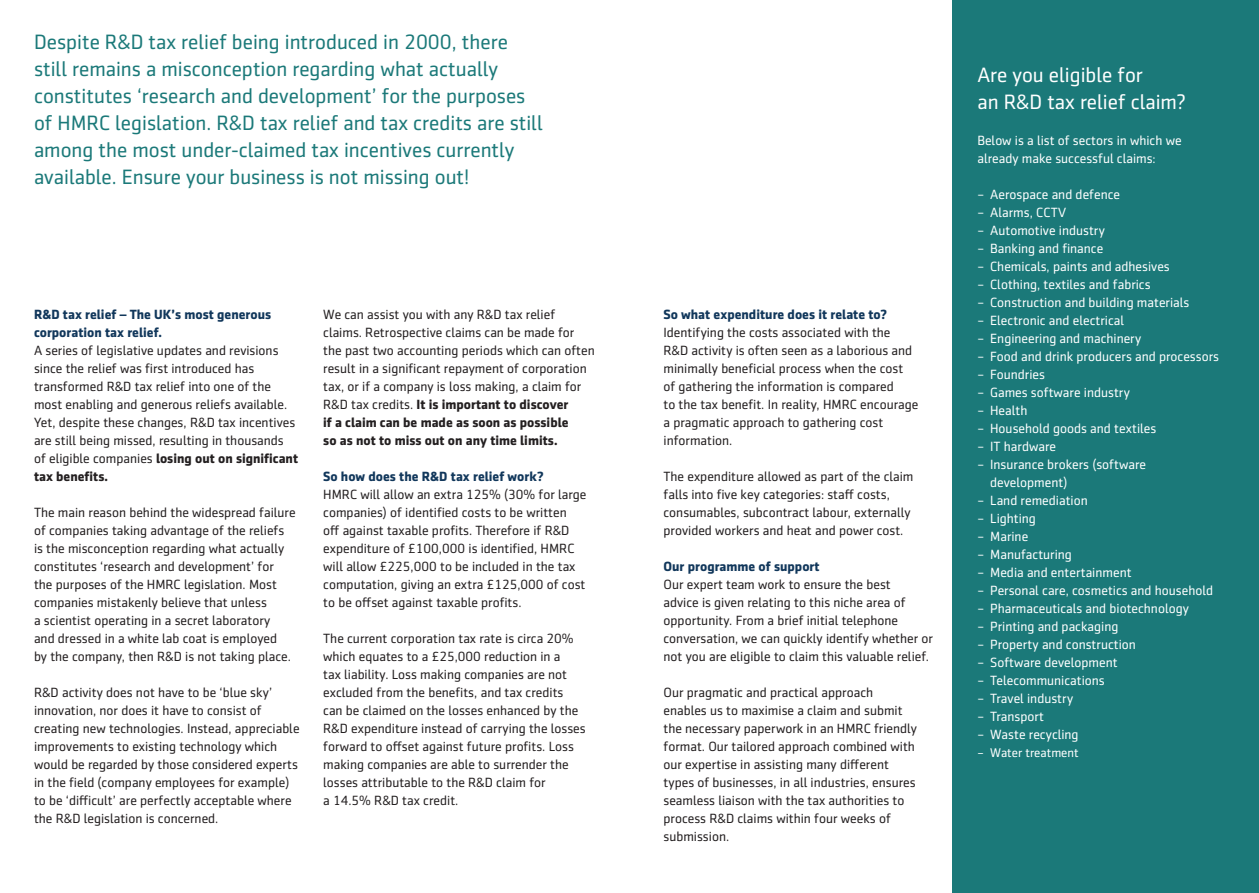
<style>
.page{position:relative;width:1259px;height:893px;background:#fff}
.page>*{position:absolute;margin:0;border:0;box-sizing:border-box;transform-origin:0 0}
.LARGE_RED{font:21px/27px "Sentico Sans DT";color:#1b7979}
.LARGE_WHITE{font:21px/27px "Sentico Sans DT";color:#fff}
.BODY{font:13.5px/18px "Sentico Sans DT";color:#231f20}
.BODY_BULLETS_WHITE{font:13.5px/18px "Sentico Sans DT";color:#fff}
.BODY_HEADER_RED{font:700 13.5px/18px "Sentico Sans DT";color:#11375b}
.BODY_WHITE{font:13.5px/18px "Sentico Sans DT";color:#fff}
.BODY_BULLETS_WHITE-2{font:12.75px "Sentico Sans DT";color:#fff}
.s1{font-weight:700}
</style>
<div class="page">
<div style="left:952px;top:0;width:307px;height:893px;background:#1b7979"></div>
<p class="LARGE_RED" style="left:34px;top:28px;width:510px">Despite R&amp;D tax relief being introduced in 2000, there still remains a misconception regarding what actually constitutes ‘research and development’ for the purposes of HMRC legislation. R&amp;D tax relief and tax credits are still among the most under-claimed tax incentives currently available. Ensure your business is not missing out!</p>
<p class="BODY_HEADER_RED" style="left:34px;top:305px;width:239px">R&amp;D tax relief – The UK’s most generous corporation tax relief.</p>
<p class="BODY" style="left:34px;top:341px;width:266px">A series of legislative updates and revisions since the relief was first introduced has transformed R&amp;D tax relief into one of the most enabling and generous reliefs available.<br>Yet, despite these changes, R&amp;D tax incentives are still being missed, resulting in thousands of eligible companies <span class="s1">losing out on significant tax benefits.</span></p>
<p class="BODY" style="left:34px;top:503px;width:263px">The main reason behind the widespread failure of companies taking advantage of the reliefs is the misconception regarding what actually constitutes ‘research and development’ for the purposes of the HMRC legislation. Most companies mistakenly believe that unless<br>a scientist operating in a secret laboratory<br>and dressed in a white lab coat is employed<br>by the company, then R&amp;D is not taking place.</p>
<p class="BODY" style="left:34px;top:683px;width:267px">R&amp;D activity does not have to be ‘blue sky’ innovation, nor does it have to consist of creating new technologies. Instead, appreciable improvements to existing technology which would be regarded by those considered experts in the field (company employees for example) to be ‘difficult’ are perfectly acceptable where the R&amp;D legislation is concerned.</p>
<p class="BODY" style="left:323px;top:305px;width:273px">We can assist you with any R&amp;D tax relief claims. Retrospective claims can be made for the past two accounting periods which can often result in a significant repayment of corporation tax, or if a company is loss making, a claim for R&amp;D tax credits. <span class="s1">It is important to discover<br>if a claim can be made as soon as possible<br>so as not to miss out on any time limits.</span></p>
<p class="BODY_HEADER_RED" style="left:323px;top:467px;width:222px">So how does the R&amp;D tax relief work?</p>
<p class="BODY" style="left:323px;top:485px;width:265px">HMRC will allow an extra 125% (30% for large companies) of identified costs to be written<br>off against taxable profits. Therefore if R&amp;D expenditure of £100,000 is identified, HMRC will allow £225,000 to be included in the tax computation, giving an extra £125,000 of cost to be offset against taxable profits.</p>
<p class="BODY" style="left:323px;top:629px;width:264px">The current corporation tax rate is circa 20% which equates to a £25,000 reduction in a<br>tax liability. Loss making companies are not excluded from the benefits, and tax credits can be claimed on the losses enhanced by the R&amp;D expenditure instead of carrying the losses forward to offset against future profits. Loss making companies are able to surrender the losses attributable to the R&amp;D claim for<br>a 14.5% R&amp;D tax credit.</p>
<p class="BODY_HEADER_RED" style="left:663px;top:305px;width:225px">So what expenditure does it relate to?</p>
<p class="BODY" style="left:663px;top:323px;width:256px">Identifying the costs associated with the R&amp;D activity is often seen as a laborious and minimally beneficial process when the cost of gathering the information is compared<br>to the tax benefit. In reality, HMRC encourage a pragmatic approach to gathering cost information.</p>
<p class="BODY" style="left:663px;top:467px;width:251px">The expenditure allowed as part of the claim falls into five key categories: staff costs, consumables, subcontract labour, externally provided workers and heat and power cost.</p>
<p class="BODY_HEADER_RED" style="left:663px;top:557px;width:158px">Our programme of support</p>
<p class="BODY" style="left:663px;top:575px;width:271px">Our expert team work to ensure the best<br>advice is given relating to this niche area of opportunity. From a brief initial telephone conversation, we can quickly identify whether or not you are eligible to claim this valuable relief.</p>
<p class="BODY" style="left:663px;top:683px;width:255px">Our pragmatic and practical approach enables us to maximise a claim and submit the necessary paperwork in an HMRC friendly format. Our tailored approach combined with our expertise in assisting many different types of businesses, in all industries, ensures seamless liaison with the tax authorities to process R&amp;D claims within four weeks of submission.</p>
<p class="LARGE_WHITE" style="left:977px;top:61px;width:210px">Are you eligible for<br>an R&amp;D tax relief claim?</p>
<p class="BODY_WHITE" style="left:977px;top:131px;width:206px">Below is a list of sectors in which we already make successful claims:</p>
<p class="BODY_BULLETS_WHITE" style="left:977px;top:185px;width:144px">− Aerospace and defence</p>
<p class="BODY_BULLETS_WHITE" style="left:977px;top:203px;width:90px">− Alarms, CCTV</p>
<p class="BODY_BULLETS_WHITE" style="left:977px;top:221px;width:129px">− Automotive industry</p>
<p class="BODY_BULLETS_WHITE" style="left:977px;top:239px;width:127px">− Banking and finance</p>
<p class="BODY_BULLETS_WHITE" style="left:977px;top:257px;width:194px">− Chemicals, paints and adhesives</p>
<p class="BODY_BULLETS_WHITE" style="left:977px;top:275px;width:175px">− Clothing, textiles and fabrics</p>
<p class="BODY_BULLETS_WHITE" style="left:977px;top:293px;width:213px">− Construction and building materials</p>
<p class="BODY_BULLETS_WHITE" style="left:977px;top:311px;width:148px">− Electronic and electrical</p>
<p class="BODY_BULLETS_WHITE" style="left:977px;top:329px;width:165px">− Engineering and machinery</p>
<p class="BODY_BULLETS_WHITE" style="left:977px;top:347px;width:243px">− Food and drink producers and processors</p>
<p class="BODY_BULLETS_WHITE" style="left:977px;top:365px;width:69px">− Foundries</p>
<p class="BODY_BULLETS_WHITE" style="left:977px;top:383px;width:154px">− Games software industry</p>
<p class="BODY_BULLETS_WHITE" style="left:977px;top:401px;width:52px">− Health</p>
<p class="BODY_BULLETS_WHITE" style="left:977px;top:419px;width:180px">− Household goods and textiles</p>
<p class="BODY_BULLETS_WHITE" style="left:977px;top:437px;width:80px">− IT hardware</p>
<p class="BODY_BULLETS_WHITE" style="left:990px;top:455px;width:157px;text-indent:-13px">− Insurance brokers (software development)</p>
<p class="BODY_BULLETS_WHITE" style="left:977px;top:491px;width:112px">− Land remediation</p>
<p class="BODY_BULLETS_WHITE" style="left:977px;top:509px;width:60px">− Lighting</p>
<p class="BODY_BULLETS_WHITE" style="left:977px;top:527px;width:52px">− Marine</p>
<p class="BODY_BULLETS_WHITE" style="left:977px;top:545px;width:96px">− Manufacturing</p>
<p class="BODY_BULLETS_WHITE" style="left:977px;top:563px;width:156px">− Media and entertainment</p>
<p class="BODY_BULLETS_WHITE" style="left:977px;top:581px;width:237px">− Personal care, cosmetics and household</p>
<p class="BODY_BULLETS_WHITE" style="left:977px;top:599px;width:213px">− Pharmaceuticals and biotechnology</p>
<p class="BODY_BULLETS_WHITE" style="left:977px;top:617px;width:142px">− Printing and packaging</p>
<p class="BODY_BULLETS_WHITE" style="left:977px;top:635px;width:160px">− Property and construction</p>
<p class="BODY_BULLETS_WHITE" style="left:977px;top:653px;width:142px">− Software development</p>
<p class="BODY_BULLETS_WHITE" style="left:977px;top:671px;width:129px">− Telecommunications</p>
<p class="BODY_BULLETS_WHITE" style="left:977px;top:689px;width:97px">− Travel industry</p>
<p class="BODY_BULLETS_WHITE" style="left:977px;top:707px;width:68px">− Transport</p>
<p class="BODY_BULLETS_WHITE" style="left:977px;top:725px;width:103px">− Waste recycling</p>
<p class="BODY_BULLETS_WHITE-2" style="left:977px;top:746px;width:103px">− Water treatment</p>
</div>
